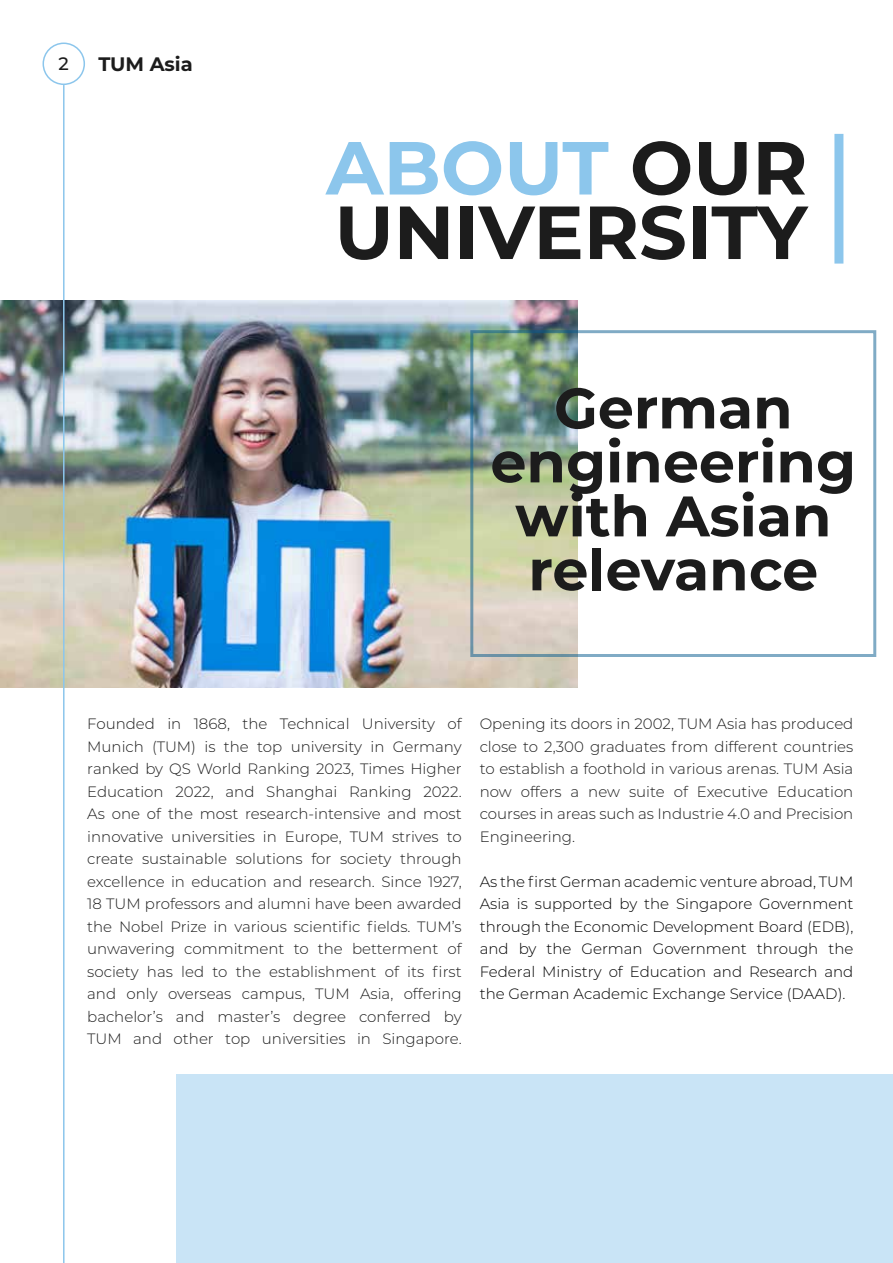
<style>
.page{position:relative;width:893px;height:1263px;background:#fff}
.page>*{position:absolute;margin:0;border:0;box-sizing:border-box;transform-origin:0 0}
.t1{font:700 75px/64.5px "Montserrat";color:#1c1c1c}
.t2{font:700 57px/54px "Montserrat";color:#1c1c1c;text-align:center}
.t3{font:700 19.5px "Montserrat";color:#1c1c1c}
.t4{font:500 18px "Montserrat";color:#1c1c1c}
.t5{font:300 15px/22.5px "Montserrat";color:#1c1c1c;text-align:justify}
.t6{font:300 15px/22.5px "Montserrat";color:#000;text-align:justify}
.s1{color:#8cc6ec}
</style>
<div class="page">
<div style="left:176px;top:1074px;width:717px;height:189px;background:#c9e4f6"></div>
<img style="left:0;top:300px;width:577px;height:387px">
<div style="left:834px;top:134px;width:9px;height:130px;background:#8cc6ec"></div>
<div style="left:43px;top:43px;width:42px;height:42px;border:2px solid #8cc6ec;border-radius:50%"></div>
<hr style="left:63px;top:85px;width:2px;height:1178px;background:#8cc6ec">
<p class="t4" style="left:59px;top:51px;width:12px">2</p>
<h3 class="t3" style="left:98px;top:50px;width:96px">TUM Asia</h3>
<h1 class="t1" style="left:326px;top:132px;width:483px"><span class="s1">ABOUT</span> OUR<br>UNIVERSITY</h1>
<h2 class="t2" style="left:490px;top:378px;width:367px">German engineering with Asian relevance</h2>
<p class="t5" style="left:87px;top:712px;width:376px">Founded in 1868, the Technical University of Munich (TUM) is the top university in Germany ranked by QS World Ranking 2023, Times Higher Education 2022, and Shanghai Ranking 2022.<br>As one of the most research-intensive and most innovative universities in Europe, TUM strives to create sustainable solutions for society through excellence in education and research. Since 1927, 18 TUM professors and alumni have been awarded the Nobel Prize in various scientific fields. TUM’s unwavering commitment to the betterment of society has led to the establishment of its first and only overseas campus, TUM Asia, offering bachelor’s and master’s degree conferred by TUM and other top universities in Singapore.</p>
<p class="t5" style="left:480px;top:712px;width:375px">Opening its doors in 2002, TUM Asia has produced close to 2,300 graduates from different countries to establish a foothold in various arenas. TUM Asia now offers a new suite of Executive Education courses in areas such as Industrie 4.0 and Precision Engineering.</p>
<p class="t6" style="left:480px;top:869px;width:375px">As the first German academic venture abroad, TUM Asia is supported by the Singapore Government through the Economic Development Board (EDB), and by the German Government through the Federal Ministry of Education and Research and the German Academic Exchange Service (DAAD).</p>
</div>
